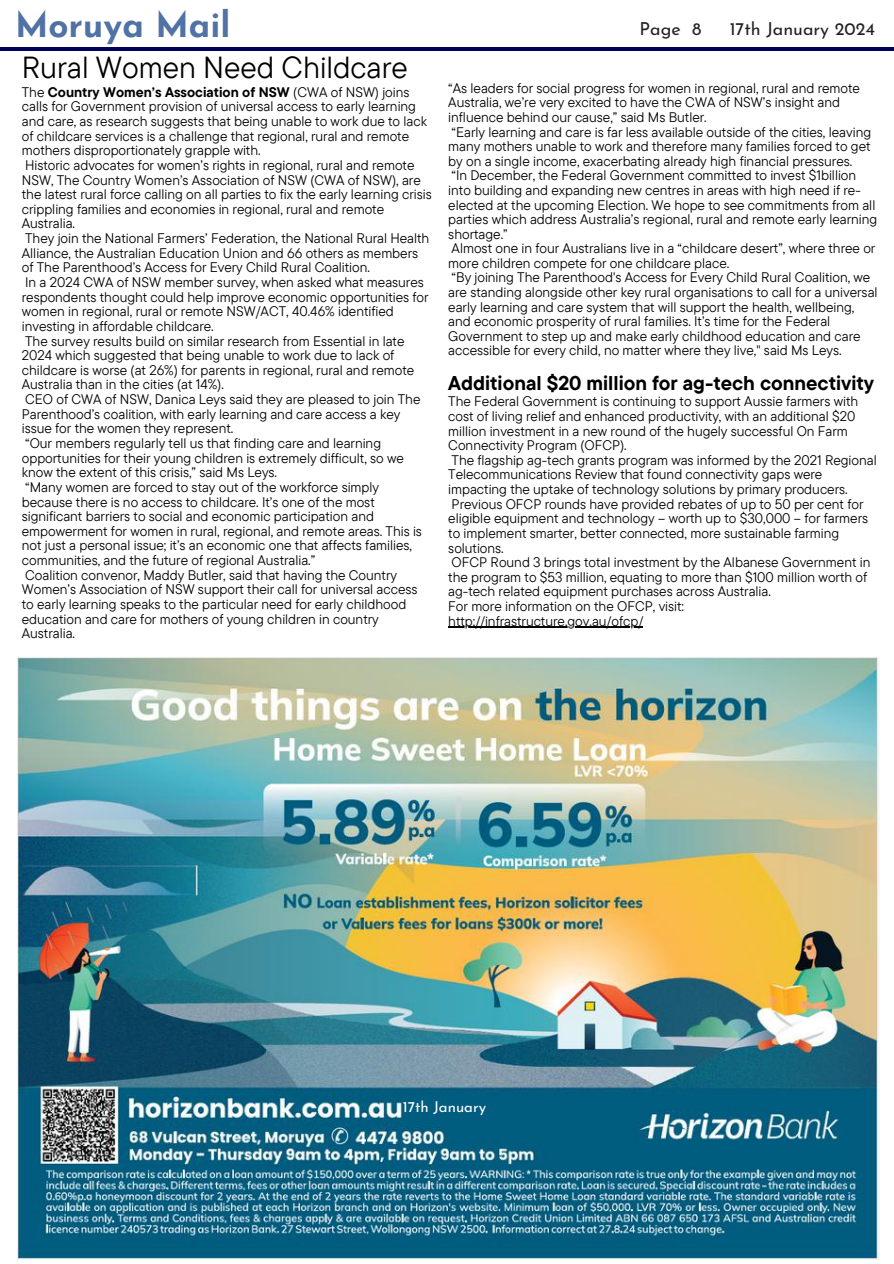
<style>
.page{position:relative;width:894px;height:1264px;background:#fff}
.page>*{position:absolute;margin:0;border:0;box-sizing:border-box;transform-origin:0 0}
.t1{font:700 35.25px "Josefin Sans";color:#5072a4}
.t2{font:30.45px "TT Commons Pro";color:#000}
.t3{font:700 19.8px "TT Commons Pro";color:#000}
.t4{font:17.85px "Josefin Sans";color:#222}
.t5{font:15px "Josefin Sans";color:#fff}
.t6{font:13.8px/14.7px "TT Commons Pro";color:#000}
.s1{font-weight:700}
</style>
<div class="page">
<hr style="left:0;top:48px;width:893px;height:2px;background:#000259">
<img style="left:18px;top:657px;width:860px;height:602px">
<hr style="left:448px;top:627px;width:195px;height:1px;background:#000">
<h1 class="t1" style="left:15px;top:11px;width:217px">Moruya Mail</h1>
<h2 class="t2" style="left:22px;top:48px;width:387px">Rural Women Need Childcare</h2>
<p class="t6" style="left:22px;top:84px;width:411px">The <span class="s1">Country Women’s Association of NSW</span> (CWA of NSW) joins calls for Government provision of universal access to early learning and care, as research suggests that being unable to work due to lack of childcare services is a challenge that regional, rural and remote mothers disproportionately grapple with.<br>Historic advocates for women’s rights in regional, rural and remote NSW, The Country Women’s Association of NSW (CWA of NSW), are the latest rural force calling on all parties to fix the early learning crisis crippling families and economies in regional, rural and remote Australia.<br>They join the National Farmers’ Federation, the National Rural Health Alliance, the Australian Education Union and 66 others as members of The Parenthood’s Access for Every Child Rural Coalition.<br>In a 2024 CWA of NSW member survey, when asked what measures respondents thought could help improve economic opportunities for women in regional, rural or remote NSW/ACT, 40.46% identified investing in affordable childcare.<br>The survey results build on similar research from Essential in late 2024 which suggested that being unable to work due to lack of childcare is worse (at 26%) for parents in regional, rural and remote Australia than in the cities (at 14%).<br>CEO of CWA of NSW, Danica Leys said they are pleased to join The Parenthood’s coalition, with early learning and care access a key issue for the women they represent.<br>“Our members regularly tell us that finding care and learning opportunities for their young children is extremely difficult, so we know the extent of this crisis,” said Ms Leys.<br>“Many women are forced to stay out of the workforce simply<br>because there is no access to childcare. It’s one of the most significant barriers to social and economic participation and empowerment for women in rural, regional, and remote areas. This is not just a personal issue; it’s an economic one that affects families, communities, and the future of regional Australia.”<br>Coalition convenor, Maddy Butler, said that having the Country Women’s Association of NSW support their call for universal access to early learning speaks to the particular need for early childhood education and care for mothers of young children in country Australia.</p>
<p class="t4" style="left:639px;top:22px;width:63px">Page 8</p>
<p class="t4" style="left:729px;top:22px;width:147px">17th January 2024</p>
<p class="t6" style="left:448px;top:80px;width:430px">“As leaders for social progress for women in regional, rural and remote Australia, we’re very excited to have the CWA of NSW’s insight and influence behind our cause,” said Ms Butler.<br>“Early learning and care is far less available outside of the cities, leaving many mothers unable to work and therefore many families forced to get by on a single income, exacerbating already high financial pressures.<br>“In December, the Federal Government committed to invest $1billion into building and expanding new centres in areas with high need if re&shy;elected at the upcoming Election. We hope to see commitments from all parties which address Australia’s regional, rural and remote early learning shortage.”<br>Almost one in four Australians live in a “childcare desert”, where three or more children compete for one childcare place.<br>“By joining The Parenthood's Access for Every Child Rural Coalition, we are standing alongside other key rural organisations to call for a universal early learning and care system that will support the health, wellbeing, and economic prosperity of rural families. It’s time for the Federal Government to step up and make early childhood education and care accessible for every child, no matter where they live," said Ms Leys.</p>
<h3 class="t3" style="left:448px;top:370px;width:427px">Additional $20 million for ag-tech connectivity</h3>
<p class="t6" style="left:448px;top:394px;width:430px">The Federal Government is continuing to support Aussie farmers with cost of living relief and enhanced productivity, with an additional $20 million investment in a new round of the hugely successful On Farm Connectivity Program (OFCP).<br>The flagship ag-tech grants program was informed by the 2021 Regional Telecommunications Review that found connectivity gaps were impacting the uptake of technology solutions by primary producers.<br>Previous OFCP rounds have provided rebates of up to 50 per cent for eligible equipment and technology – worth up to $30,000 – for farmers to implement smarter, better connected, more sustainable farming solutions.<br>OFCP Round 3 brings total investment by the Albanese Government in the program to $53 million, equating to more than $100 million worth of ag-tech related equipment purchases across Australia.<br>For more information on the OFCP, visit: http://infrastructure.gov.au/ofcp/</p>
<p class="t5" style="left:402px;top:1101px;width:85px">17th January</p>
</div>
